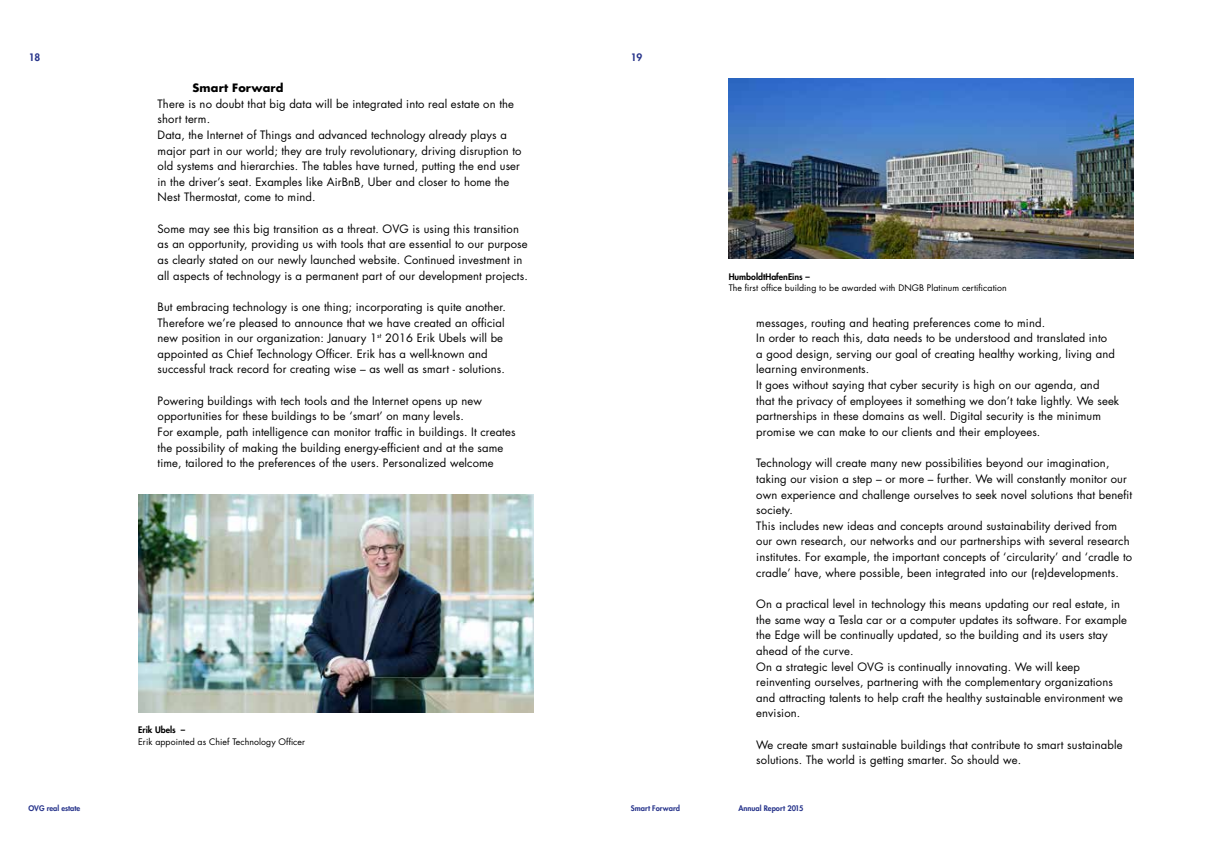
<style>
.page{position:relative;width:1205px;height:844px;background:#fff}
.page>*{position:absolute;margin:0;border:0;box-sizing:border-box;transform-origin:0 0}
.t1{font:11.25px/15.6px "Futura Std";letter-spacing:.01em;color:#000}
.t2{font:700 11.25px "Futura Std";letter-spacing:.01em;color:#000}
.t3{font:800 10px "Futura Std";color:#27348b}
.t4{font:8.75px "Futura Std";letter-spacing:.01em;color:#000}
.t5{font:800 8.75px "Futura Std";color:#000}
.t6{font:800 7.5px "Futura Std";color:#27348b}
</style>
<div class="page">
<img style="left:139px;top:494px;width:394px;height:218px">
<img style="left:729px;top:78px;width:404px;height:181px">
<p class="t3" style="left:29px;top:51px;width:13px">18</p>
<p class="t3" style="left:631px;top:51px;width:13px">19</p>
<p class="t2" style="left:193px;top:80px;width:92px">Smart Forward</p>
<p class="t1" style="left:158px;top:96px;width:365px">There is no doubt that big data will be integrated into real estate on the short term.<br>Data, the Internet of Things and advanced technology already plays a major part in our world; they are truly revolutionary, driving disruption to old systems and hierarchies. The tables have turned, putting the end user in the driver’s seat. Examples like AirBnB, Uber and closer to home the Nest Thermostat, come to mind.</p>
<p class="t1" style="left:158px;top:221px;width:372px">Some may see this big transition as a threat. OVG is using this transition as an opportunity, providing us with tools that are essential to our purpose as clearly stated on our newly launched website. Continued investment in all aspects of technology is a permanent part of our development projects.</p>
<p class="t1" style="left:158px;top:299px;width:350px">But embracing technology is one thing; incorporating is quite another.<br>Therefore we’re pleased to announce that we have created an official new position in our organization: January 1<sup>st</sup> 2016 Erik Ubels will be appointed as Chief Technology Officer. Erik has a well-known and successful track record for creating wise – as well as smart - solutions.</p>
<p class="t1" style="left:158px;top:393px;width:359px">Powering buildings with tech tools and the Internet opens up new opportunities for these buildings to be ‘smart’ on many levels.<br>For example, path intelligence can monitor traffic in buildings. It creates the possibility of making the building energy-efficient and at the same time, tailored to the preferences of the users. Personalized welcome</p>
<p class="t5" style="left:138px;top:724px;width:49px">Erik Ubels –</p>
<p class="t4" style="left:138px;top:736px;width:168px">Erik appointed as Chief Technology Officer</p>
<p class="t5" style="left:729px;top:271px;width:83px">HumboldtHafenEins –</p>
<p class="t4" style="left:729px;top:282px;width:280px">The first office building to be awarded with DNGB Platinum certification</p>
<p class="t1" style="left:756px;top:314px;width:364px">messages, routing and heating preferences come to mind.<br>In order to reach this, data needs to be understood and translated into<br>a good design, serving our goal of creating healthy working, living and learning environments.<br>It goes without saying that cyber security is high on our agenda, and that the privacy of employees it something we don’t take lightly. We seek partnerships in these domains as well. Digital security is the minimum promise we can make to our clients and their employees.</p>
<p class="t1" style="left:756px;top:455px;width:377px">Technology will create many new possibilities beyond our imagination, taking our vision a step – or more – further. We will constantly monitor our own experience and challenge ourselves to seek novel solutions that benefit society.<br>This includes new ideas and concepts around sustainability derived from our own research, our networks and our partnerships with several research institutes. For example, the important concepts of ‘circularity’ and ‘cradle to cradle’ have, where possible, been integrated into our (re)developments.</p>
<p class="t1" style="left:756px;top:596px;width:372px">On a practical level in technology this means updating our real estate, in the same way a Tesla car or a computer updates its software. For example the Edge will be continually updated, so the building and its users stay ahead of the curve.<br>On a strategic level OVG is continually innovating. We will keep reinventing ourselves, partnering with the complementary organizations and attracting talents to help craft the healthy sustainable environment we envision.</p>
<p class="t1" style="left:756px;top:736px;width:368px">We create smart sustainable buildings that contribute to smart sustainable solutions. The world is getting smarter. So should we.</p>
<p class="t6" style="left:28px;top:803px;width:54px">OVG real estate</p>
<p class="t6" style="left:631px;top:803px;width:51px">Smart Forward</p>
<p class="t6" style="left:738px;top:803px;width:67px">Annual Report 201 5</p>
</div>
